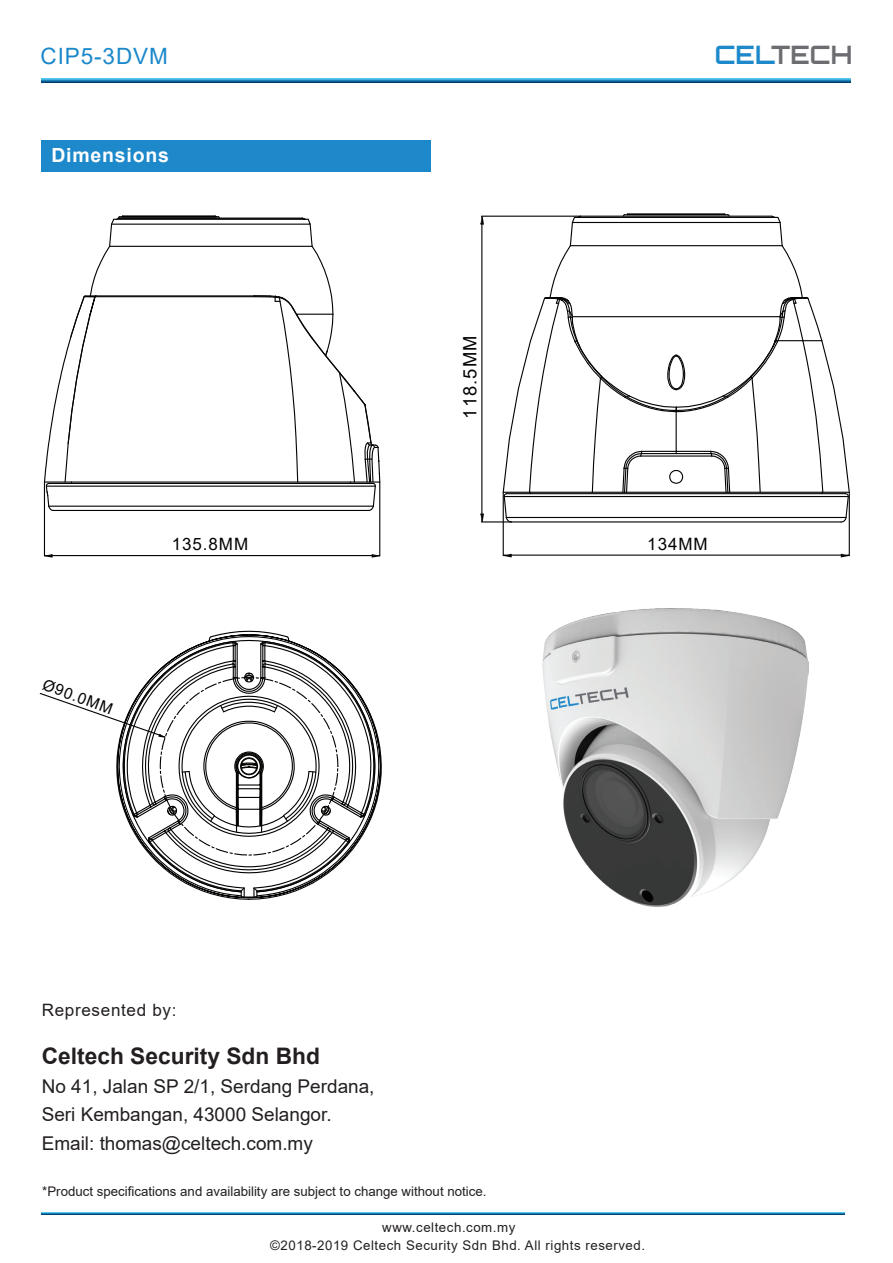
<style>
.page{position:relative;width:893px;height:1263px;background:#fff}
.page>*{position:absolute;margin:0;border:0;box-sizing:border-box;transform-origin:0 0}
.t1{font:700 25.35px "Orbitron";color:#6c6d71}
.t2{font:700 22.8px "Arial";color:#231f20}
.t3{font:22.5px "Arial";letter-spacing:.04em;color:#1b88ca}
.t4{font:700 19.5px "Arial";letter-spacing:.04em;color:#fff}
.t5{font:18.9px/28.5px "Arial";color:#231f20}
.t6{font:18.45px "Arial";color:#040503}
.t7{font:17.1px "Arial";letter-spacing:.04em;color:#231f20}
.t8{font:17.1px "Arial";letter-spacing:.05em;color:#040503}
.t9{font:16.95px "Arial";letter-spacing:.05em;color:#040503}
.t10{font:15.6px "Arial";color:#040503}
.t11{font:13.35px "Arial";color:#231f20}
.t12{font:13.35px "Arial";letter-spacing:.04em;color:#231f20}
.s1{color:#1d89cb}
</style>
<div class="page">
<svg style="left:42px;top:1212px;width:802px;height:2px;background:#37a2cf"></svg>
<svg style="left:42px;top:79px;width:809px;height:3px;background:#2587b6"></svg>
<div style="left:42px;top:140px;width:389px;height:31px;background:#1d89cb"></div>
<svg style="left:502px;top:213px;width:348px;height:310px"></svg>
<hr style="left:481px;top:224px;width:1px;height:290px;background:#040503">
<hr style="left:481px;top:216px;width:100px;height:1px;background:#040503">
<hr style="left:481px;top:521px;width:30px;height:1px;background:#040503">
<svg style="left:480px;top:513px;width:5px;height:10px"></svg>
<svg style="left:480px;top:215px;width:5px;height:10px"></svg>
<hr style="left:503px;top:492px;width:1px;height:64px;background:#040503">
<hr style="left:849px;top:492px;width:1px;height:64px;background:#040503">
<hr style="left:511px;top:554px;width:330px;height:2px;background:#040503">
<svg style="left:502px;top:552px;width:10px;height:6px"></svg>
<svg style="left:840px;top:552px;width:10px;height:6px"></svg>
<svg style="left:43px;top:215px;width:338px;height:297px"></svg>
<hr style="left:52px;top:555px;width:320px;height:1px;background:#040503">
<hr style="left:379px;top:482px;width:1px;height:74px;background:#040503">
<hr style="left:44px;top:482px;width:1px;height:74px;background:#040503">
<svg style="left:43px;top:553px;width:10px;height:5px"></svg>
<svg style="left:371px;top:553px;width:10px;height:5px"></svg>
<svg style="left:39px;top:630px;width:343px;height:270px"></svg>
<img style="left:543px;top:608px;width:265px;height:299px">
<p class="t3" style="left:41px;top:40px;width:129px">CIP5-3DVM</p>
<h1 class="t1" style="left:715px;top:39px;width:139px"><span class="s1">CEL</span>TECH</h1>
<p class="t4" style="left:51px;top:141px;width:119px">Dimensions</p>
<p class="t6" style="left:457px;top:418px;width:84px;rotate:-90deg">118 5. MM</p>
<p class="t10" style="left:47px;top:673px;width:75px;rotate:21deg">Ø90.0MM</p>
<p class="t8" style="left:172px;top:532px;width:78px">135.8MM</p>
<p class="t9" style="left:647px;top:532px;width:62px">134MM</p>
<p class="t7" style="left:42px;top:998px;width:136px">Represented by:</p>
<p class="t2" style="left:42px;top:1040px;width:280px">Celtech Security Sdn Bhd</p>
<p class="t5" style="left:42px;top:1072px;width:334px">No 41, Jalan SP 2/1, Serdang Perdana,<br>Seri Kembangan, 43000 Selangor.<br>Email: thomas@celtech.com.my</p>
<p class="t11" style="left:42px;top:1182px;width:446px">*Product specifications and availability are subject to change without notice.</p>
<p class="t12" style="left:382px;top:1217px;width:135px">www.celtech.com.my</p>
<p class="t12" style="left:270px;top:1236px;width:376px">©2018-2019 Celtech Security Sdn Bhd. All rights reserved.</p>
</div>
